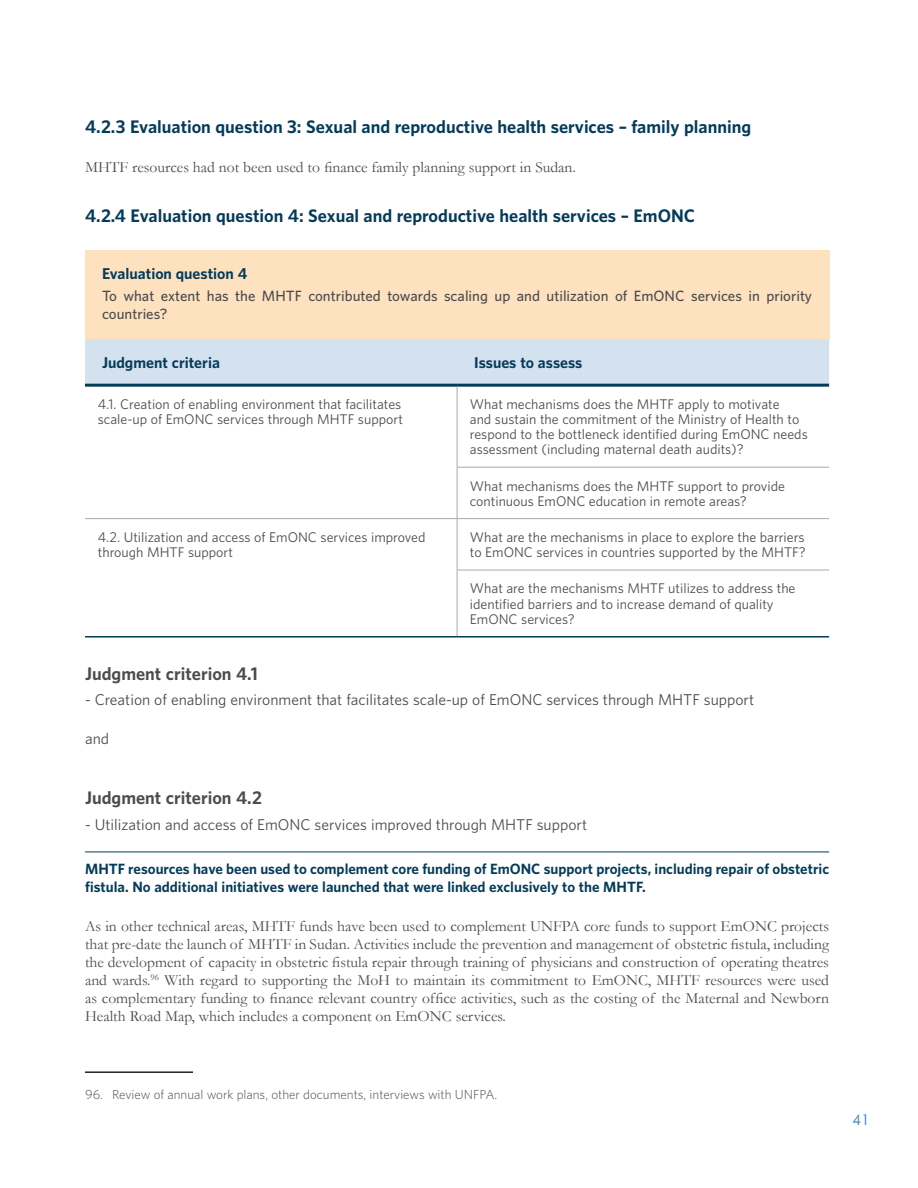
<style>
.page{position:relative;width:918px;height:1188px;background:#fff}
.page>*{position:absolute;margin:0;border:0;box-sizing:border-box;transform-origin:0 0}
.headline04{font:700 16.5px "UNFPA";color:#043b5a}
.headline05{font:700 16.5px "UNFPA";color:#4b4c4d}
.body_text{font:15.6px/18px "Garamond";color:#4b4c4d;text-align:justify}
.t1{font:15px "A Metro";color:#4a89be}
.subheadline05{font:14.25px "UNFPA Text";color:#4b4c4d}
.table_content_headli{font:700 14.25px "UNFPA";color:#043b5a}
.summary{font:700 13.5px/18px "UNFPA";color:#043b5a}
.table_content_text01{font:600 13.5px/18px "UNFPA";color:#4b4c4d}
.table_content_text02{font:12.75px/15.3px "UNFPA Text";color:#4b4c4d}
.bookmarks{font:300 12px "UNFPA";color:#4b4c4d}
</style>
<div class="page">
<hr style="left:85px;top:852px;width:744px;height:1px;background:#043b5a">
<div style="left:85px;top:250px;width:744px;height:89px;background:#fee1bf"></div>
<div style="left:85px;top:339px;width:744px;height:45px;background:#d4e1ef"></div>
<hr style="left:85px;top:636px;width:372px;height:2px;background:#043b5a">
<hr style="left:457px;top:636px;width:372px;height:2px;background:#043b5a">
<hr style="left:85px;top:384px;width:372px;height:3px;background:#043b5a">
<hr style="left:457px;top:384px;width:372px;height:3px;background:#043b5a">
<hr style="left:457px;top:387px;width:1px;height:80px;background:#a8a9ad">
<hr style="left:457px;top:467px;width:1px;height:51px;background:#a8a9ad">
<hr style="left:457px;top:519px;width:1px;height:51px;background:#a8a9ad">
<hr style="left:85px;top:518px;width:372px;height:1px;background:#a8a9ad">
<hr style="left:457px;top:467px;width:372px;height:1px;background:#a8a9ad">
<hr style="left:457px;top:518px;width:372px;height:1px;background:#a8a9ad">
<hr style="left:457px;top:570px;width:372px;height:1px;background:#a8a9ad">
<hr style="left:457px;top:570px;width:1px;height:66px;background:#a8a9ad">
<hr style="left:85px;top:1071px;width:108px;height:2px;background:#231f20">
<p class="headline04" style="left:85px;top:116px;width:668px">4.2.3 Evaluation question 3: Sexual and reproductive health services – family planning</p>
<p class="body_text" style="left:85px;top:158px;width:492px">MHTF resources had not been used to finance family planning support in Sudan.</p>
<p class="headline04" style="left:85px;top:205px;width:612px">4.2.4 Evaluation question 4: Sexual and reproductive health services – EmONC</p>
<p class="table_content_headli" style="left:102px;top:264px;width:147px">Evaluation question 4</p>
<p class="table_content_text01" style="left:102px;top:286px;width:712px">To what extent has the MHTF contributed towards scaling up and utilization of EmONC services in priority countries?</p>
<p class="table_content_headli" style="left:102px;top:353px;width:119px">Judgment criteria</p>
<p class="table_content_headli" style="left:474px;top:353px;width:110px">Issues to assess</p>
<p class="table_content_text02" style="left:98px;top:396px;width:307px">4.1. Creation of enabling environment that facilitates scale-up of EmONC services through MHTF support</p>
<p class="table_content_text02" style="left:470px;top:396px;width:340px">What mechanisms does the MHTF apply to motivate<br>and sustain the commitment of the Ministry of Health to respond to the bottleneck identified during EmONC needs assessment (including maternal death audits)?</p>
<p class="table_content_text02" style="left:470px;top:478px;width:317px">What mechanisms does the MHTF support to provide continuous EmONC education in remote areas?</p>
<p class="table_content_text02" style="left:98px;top:529px;width:329px">4.2. Utilization and access of EmONC services improved through MHTF support</p>
<p class="table_content_text02" style="left:470px;top:529px;width:338px">What are the mechanisms in place to explore the barriers to EmONC services in countries supported by the MHTF?</p>
<p class="table_content_text02" style="left:470px;top:581px;width:327px">What are the mechanisms MHTF utilizes to address the identified barriers and to increase demand of quality<br>EmONC services?</p>
<p class="headline05" style="left:85px;top:662px;width:174px">Judgment criterion 4.1</p>
<p class="subheadline05" style="left:85px;top:691px;width:671px">- Creation of enabling environment that facilitates scale-up of EmONC services through MHTF support</p>
<p class="subheadline05" style="left:85px;top:729px;width:26px">and</p>
<p class="headline05" style="left:85px;top:787px;width:179px">Judgment criterion 4.2</p>
<p class="subheadline05" style="left:85px;top:815px;width:504px">- Utilization and access of EmONC services improved through MHTF support</p>
<p class="summary" style="left:85px;top:859px;width:746px">MHTF resources have been used to complement core funding of EmONC support projects, including repair of obstetric fistula. No additional initiatives were launched that were linked exclusively to the MHTF.</p>
<p class="body_text" style="left:85px;top:917px;width:746px">As in other technical areas, MHTF funds have been used to complement UNFPA core funds to support EmONC projects that pre-date the launch of MHTF in Sudan. Activities include the prevention and management of obstetric fistula, including the development of capacity in obstetric fistula repair through training of physicians and construction of operating theatres and wards.<sup>96</sup> With regard to supporting the MoH to maintain its commitment to EmONC, MHTF resources were used as complementary funding to finance relevant country office activities, such as the costing of the Maternal and Newborn Health Road Map, which includes a component on EmONC services.</p>
<p class="bookmarks" style="left:85px;top:1087px;width:414px">96. Review of annual work plans, other documents, interviews with UNFPA.</p>
<p class="t1" style="left:853px;top:1111px;width:19px">41</p>
</div>
